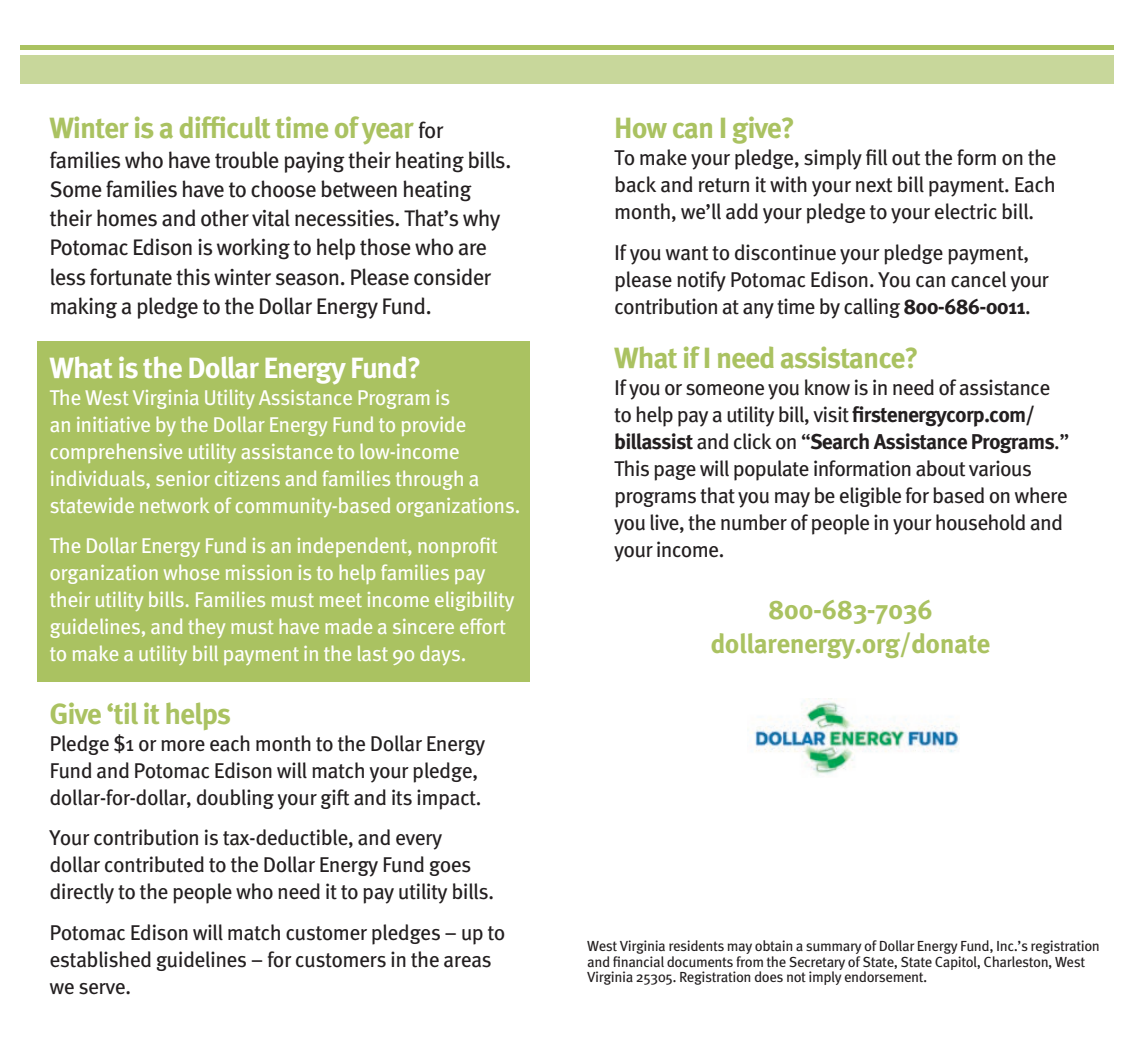
<style>
.page{position:relative;width:1134px;height:1053px;background:#fff}
.page>*{position:absolute;margin:0;border:0;box-sizing:border-box;transform-origin:0 0}
.Subs{font:700 29.25px "Meta OT";letter-spacing:-.035em;color:#aac261}
.Reverse_Lead_In{font:700 29.25px "Meta OT";letter-spacing:-.035em;color:#aac261}
.Subs-2{font:700 29.25px "Meta OT";letter-spacing:-.035em;color:#fff}
.Text{font:700 27px "Meta OT";letter-spacing:-.02em;color:#aac261}
.Reverse_Lead_In-2{font:22.5px/29.2px "Meta OT";letter-spacing:-.035em;color:#231f20}
.Text-2{font:21.38px/27px "Meta OT";letter-spacing:-.03em;color:#231f20}
.Text-3{font:21.38px/27px "Meta OT";letter-spacing:-.03em;color:#fff}
.Disclaimer{font:14.62px/15.8px "Meta OT";letter-spacing:-.03em;color:#231f20}
.s1{font-weight:400;font-size:22.5px;color:#231f20}
.s2{font-weight:700}
</style>
<div class="page">
<div style="left:37px;top:341px;width:493px;height:341px;background:#aac261"></div>
<hr style="left:20px;top:45px;width:1094px;height:4px;background:#aac261">
<div style="left:20px;top:55px;width:1094px;height:29px;background:#c8d79b"></div>
<img style="left:751px;top:700px;width:208px;height:76px">
<p class="Reverse_Lead_In" style="left:50px;top:110px;width:396px">Winter is a difficult time of year <span class="s1">for</span></p>
<p class="Reverse_Lead_In-2" style="left:50px;top:145px;width:464px">families who have trouble paying their heating bills.<br>Some families have to choose between heating their homes and other vital necessities. That’s why Potomac Edison is working to help those who are less fortunate this winter season. Please consider making a pledge to the Dollar Energy Fund.</p>
<p class="Subs-2" style="left:50px;top:349px;width:373px">What is the Dollar Energy Fund?</p>
<p class="Text-3" style="left:50px;top:384px;width:473px">The West Virginia Utility Assistance Program is<br>an initiative by the Dollar Energy Fund to provide comprehensive utility assistance to low-income individuals, senior citizens and families through a statewide network of community-based organizations.</p>
<p class="Text-3" style="left:50px;top:533px;width:467px">The Dollar Energy Fund is an independent, nonprofit organization whose mission is to help families pay their utility bills. Families must meet income eligibility guidelines, and they must have made a sincere effort to make a utility bill payment in the last 90 days.</p>
<p class="Subs" style="left:50px;top:695px;width:183px">Give ‘til it helps</p>
<p class="Text-2" style="left:50px;top:730px;width:438px">Pledge $1 or more each month to the Dollar Energy<br>Fund and Potomac Edison will match your pledge, dollar-for-dollar, doubling your gift and its impact.</p>
<p class="Text-2" style="left:50px;top:825px;width:446px">Your contribution is tax-deductible, and every dollar contributed to the Dollar Energy Fund goes directly to the people who need it to pay utility bills.</p>
<p class="Text-2" style="left:50px;top:919px;width:458px">Potomac Edison will match customer pledges – up to established guidelines – for customers in the areas we serve.</p>
<p class="Subs" style="left:614px;top:110px;width:182px">How can I give?</p>
<p class="Text-2" style="left:614px;top:145px;width:444px;text-align:justify">To make your pledge, simply fill out the form on the back and return it with your next bill payment. Each month, we’ll add your pledge to your electric bill.</p>
<p class="Text-2" style="left:614px;top:239px;width:436px">If you want to discontinue your pledge payment, please notify Potomac Edison. You can cancel your contribution at any time by calling <span class="s2">800-686-0011</span>.</p>
<p class="Subs" style="left:614px;top:339px;width:306px">What if I need assistance?</p>
<p class="Text-2" style="left:614px;top:374px;width:457px">If you or someone you know is in need of assistance to help pay a utility bill, visit <span class="s2">firstenergycorp.com/ billassist</span> and click on “<span class="s2">Search Assistance Programs</span>.” This page will populate information about various programs that you may be eligible for based on where you live, the number of people in your household and your income.</p>
<p class="Text" style="left:768px;top:592px;width:166px">800-683-7036</p>
<p class="Text" style="left:710px;top:626px;width:282px">dollarenergy.org/donate</p>
<p class="Disclaimer" style="left:587px;top:938px;width:514px">West Virginia residents may obtain a summary of Dollar Energy Fund, Inc.’s registration and financial documents from the Secretary of State, State Capitol, Charleston, West<br>Virginia 25305. Registration does not imply endorsement.</p>
</div>
